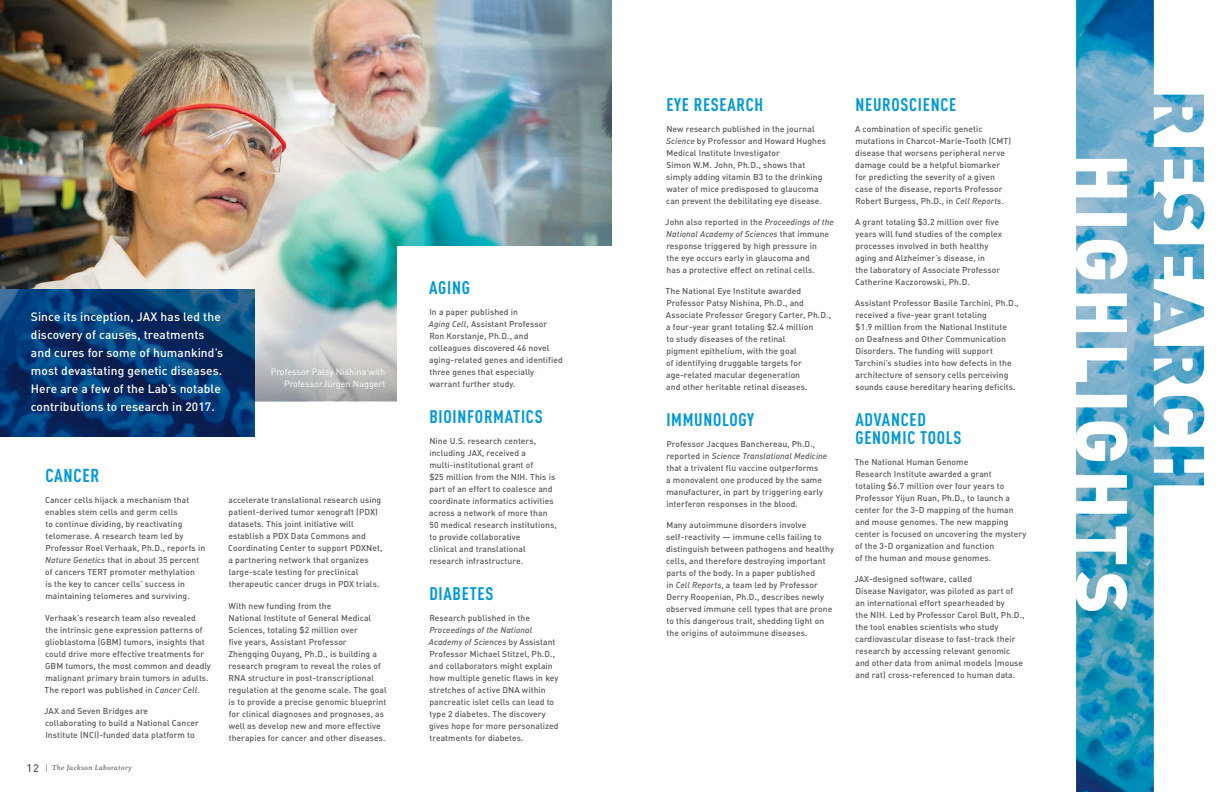
<style>
.page{position:relative;width:1224px;height:792px;background:#fff}
.page>*{position:absolute;margin:0;border:0;box-sizing:border-box;transform-origin:0 0}
.Paragraph_Style_2{font:700 condensed 18.5px "DINOT";letter-spacing:.04em;color:#0098d8}
.Paragraph_Style_2-2{font:700 condensed 18px/18px "DINOT";letter-spacing:.04em;color:#0098d8}
.Paragraph_Style_2-3{font:500 12px/18px "DINOT";letter-spacing:.01em;color:#fff}
.t1{font:9px/12px "DINOT";color:#fff;text-align:right}
.Paragraph_Style_2-4{font:500 8.5px/12px "DINOT";letter-spacing:.01em;color:#57595b}
.t2{font:8px "Whitman Semibold Italic Os F";letter-spacing:.05em;color:#57595b}
.s1{font-style:italic}
.s2{font-family:"DINOT";font-weight:500;font-size:11px}
</style>
<div class="page">
<img style="left:0;top:0;width:612px;height:289px">
<div style="left:397px;top:246px;width:235px;height:159px;background:#fff"></div>
<svg style="left:255px;top:259px;width:142px;height:142px;background:#9cbebd"></svg>
<svg style="left:0;top:289px;width:255px;height:148px;background:#053771"></svg>
<svg style="left:1076px;top:0;width:128px;height:792px"></svg>
<p class="Paragraph_Style_2-3" style="left:31px;top:308px;width:194px">Since its inception, JAX has led the discovery of causes, treatments and cures for some of humankind’s most devastating genetic diseases.<br>Here are a few of the Lab’s notable contributions to research in 2017.</p>
<p class="t1" style="left:271px;top:365px;width:116px">Professor Patsy Nishina with<br>ProfessorJürgen Naggert</p>
<p class="Paragraph_Style_2" style="left:45px;top:464px;width:56px">CANCER</p>
<p class="Paragraph_Style_2-4" style="left:45px;top:494px;width:162px">Cancer cells hijack a mechanism that enables stem cells and germ cells<br>to continue dividing, by reactivating telomerase. A research team led by Professor Roel Verhaak, Ph.D., reports in <span class="s1">Nature Genetics</span> that in about 35 percent of cancers TERT promoter methylation<br>is the key to cancer cells’ success in maintaining telomeres and surviving.</p>
<p class="Paragraph_Style_2-4" style="left:45px;top:611px;width:168px">Verhaak’s research team also revealed<br>the intrinsic gene expression patterns of glioblastoma (GBM) tumors, insights that could drive more effective treatments for GBM tumors, the most common and deadly malignant primary brain tumors in adults.<br>The report was published in <span class="s1">Cancer Cell</span>.</p>
<p class="Paragraph_Style_2-4" style="left:44px;top:705px;width:156px">JAX and Seven Bridges are collaborating to build a National Cancer<br>Institute (NCI)‑funded data platform to</p>
<p class="t2" style="left:27px;top:763px;width:107px"><span class="s2">12</span> | The Jackson Laboratory</p>
<p class="Paragraph_Style_2-4" style="left:228px;top:494px;width:156px">accelerate translational research using patient-derived tumor xenograft (PDX) datasets. This joint initiative will establish a PDX Data Commons and Coordinating Center to support PDXNet, a partnering network that organizes large-scale testing for preclinical therapeutic cancer drugs in PDX trials.</p>
<p class="Paragraph_Style_2-4" style="left:228px;top:600px;width:160px">With new funding from the<br>National Institute of General Medical Sciences, totaling $2 million over<br>five years, Assistant Professor Zhengqing Ouyang, Ph.D., is building a research program to reveal the roles of RNA structure in post-transcriptional regulation at the genome scale. The goal is to provide a precise genomic blueprint for clinical diagnoses and prognoses, as well as develop new and more effective therapies for cancer and other diseases.</p>
<p class="Paragraph_Style_2-2" style="left:429px;top:278px;width:42px">AGING</p>
<p class="Paragraph_Style_2-4" style="left:429px;top:306px;width:135px">In a paper published in<br><span class="s1">Aging Cell</span>, Assistant Professor<br>Ron Korstanje, Ph.D., and colleagues discovered 46 novel aging-related genes and identified three genes that especially warrant further study.</p>
<p class="Paragraph_Style_2-2" style="left:429px;top:407px;width:115px">BIOINFORMATICS</p>
<p class="Paragraph_Style_2-4" style="left:429px;top:435px;width:129px">Nine U.S. research centers, including JAX, received a multi‑institutional grant of<br>$25 million from the NIH. This is part of an effort to coalesce and coordinate informatics activities across a network of more than<br>50 medical research institutions, to provide collaborative<br>clinical and translational research infrastructure.</p>
<p class="Paragraph_Style_2-2" style="left:429px;top:584px;width:65px">DIABETES</p>
<p class="Paragraph_Style_2-4" style="left:429px;top:612px;width:131px">Research published in the<br><span class="s1">Proceedings of the National<br>Academy of Sciences</span> by Assistant<br>Professor Michael Stitzel, Ph.D., and collaborators might explain how multiple genetic flaws in key stretches of active DNA within pancreatic islet cells can lead to type 2 diabetes. The discovery gives hope for more personalized treatments for diabetes.</p>
<p class="Paragraph_Style_2-2" style="left:666px;top:95px;width:98px">EYE RESEARCH</p>
<p class="Paragraph_Style_2-4" style="left:666px;top:123px;width:161px">New research published in the journal <span class="s1">Science</span> by Professor and Howard Hughes Medical Institute Investigator<br>Simon W.M. John, Ph.D., shows that simply adding vitamin B3 to the drinking water of mice predisposed to glaucoma can prevent the debilitating eye disease.</p>
<p class="Paragraph_Style_2-4" style="left:665px;top:216px;width:170px">John also reported in the <span class="s1">Proceedings of the National Academy of Sciences</span> that immune response triggered by high pressure in<br>the eye occurs early in glaucoma and<br>has a protective effect on retinal cells.</p>
<p class="Paragraph_Style_2-4" style="left:666px;top:285px;width:167px">The National Eye Institute awarded Professor Patsy Nishina, Ph.D., and Associate Professor Gregory Carter, Ph.D., a four-year grant totaling $2.4 million<br>to study diseases of the retinal<br>pigment epithelium, with the goal<br>of identifying druggable targets for age‑related macular degeneration<br>and other heritable retinal diseases.</p>
<p class="Paragraph_Style_2-2" style="left:666px;top:410px;width:89px">IMMUNOLOGY</p>
<p class="Paragraph_Style_2-4" style="left:666px;top:438px;width:162px">Professor Jacques Banchereau, Ph.D., reported in <span class="s1">Science Translational Medicine </span>that a trivalent flu vaccine outperforms<br>a monovalent one produced by the same manufacturer, in part by triggering early interferon responses in the blood.</p>
<p class="Paragraph_Style_2-4" style="left:666px;top:519px;width:169px">Many autoimmune disorders involve self-reactivity — immune cells failing to distinguish between pathogens and healthy cells, and therefore destroying important parts of the body. In a paper published<br>in <span class="s1">Cell Reports</span>, a team led by Professor Derry Roopenian, Ph.D., describes newly observed immune cell types that are prone to this dangerous trait, shedding light on the origins of autoimmune diseases.</p>
<p class="Paragraph_Style_2-2" style="left:856px;top:95px;width:102px">NEUROSCIENCE</p>
<p class="Paragraph_Style_2-4" style="left:855px;top:123px;width:157px">A combination of specific genetic mutations in Charcot-Marie-Tooth (CMT) disease that worsens peripheral nerve damage could be a helpful biomarker for predicting the severity of a given case of the disease, reports Professor Robert Burgess, Ph.D., in <span class="s1">Cell Reports</span>.</p>
<p class="Paragraph_Style_2-4" style="left:855px;top:216px;width:148px">A grant totaling $3.2 million over five years will fund studies of the complex processes involved in both healthy aging and Alzheimer’s disease, in<br>the laboratory of Associate Professor Catherine Kaczorowski, Ph.D.</p>
<p class="Paragraph_Style_2-4" style="left:855px;top:297px;width:166px">Assistant Professor Basile Tarchini, Ph.D., received a five‑year grant totaling<br>$1.9 million from the National Institute<br>on Deafness and Other Communication Disorders. The funding will support Tarchini’s studies into how defects in the architecture of sensory cells perceiving sounds cause hereditary hearing deficits.</p>
<p class="Paragraph_Style_2-2" style="left:855px;top:410px;width:108px">ADVANCED<br>GENOMIC TOOLS</p>
<p class="Paragraph_Style_2-4" style="left:855px;top:456px;width:173px">The National Human Genome<br>Research Institute awarded a grant<br>totaling $6.7 million over four years to Professor Yijun Ruan, Ph.D., to launch a center for the 3-D mapping of the human and mouse genomes. The new mapping center is focused on uncovering the mystery of the 3-D organization and function<br>of the human and mouse genomes.</p>
<p class="Paragraph_Style_2-4" style="left:854px;top:573px;width:171px">JAX-designed software, called<br>Disease Navigator, was piloted as part of<br>an international effort spearheaded by<br>the NIH. Led by Professor Carol Bult, Ph.D., the tool enables scientists who study cardiovascular disease to fast-track their research by accessing relevant genomic and other data from animal models (mouse and rat) cross-referenced to human data.</p>
</div>
